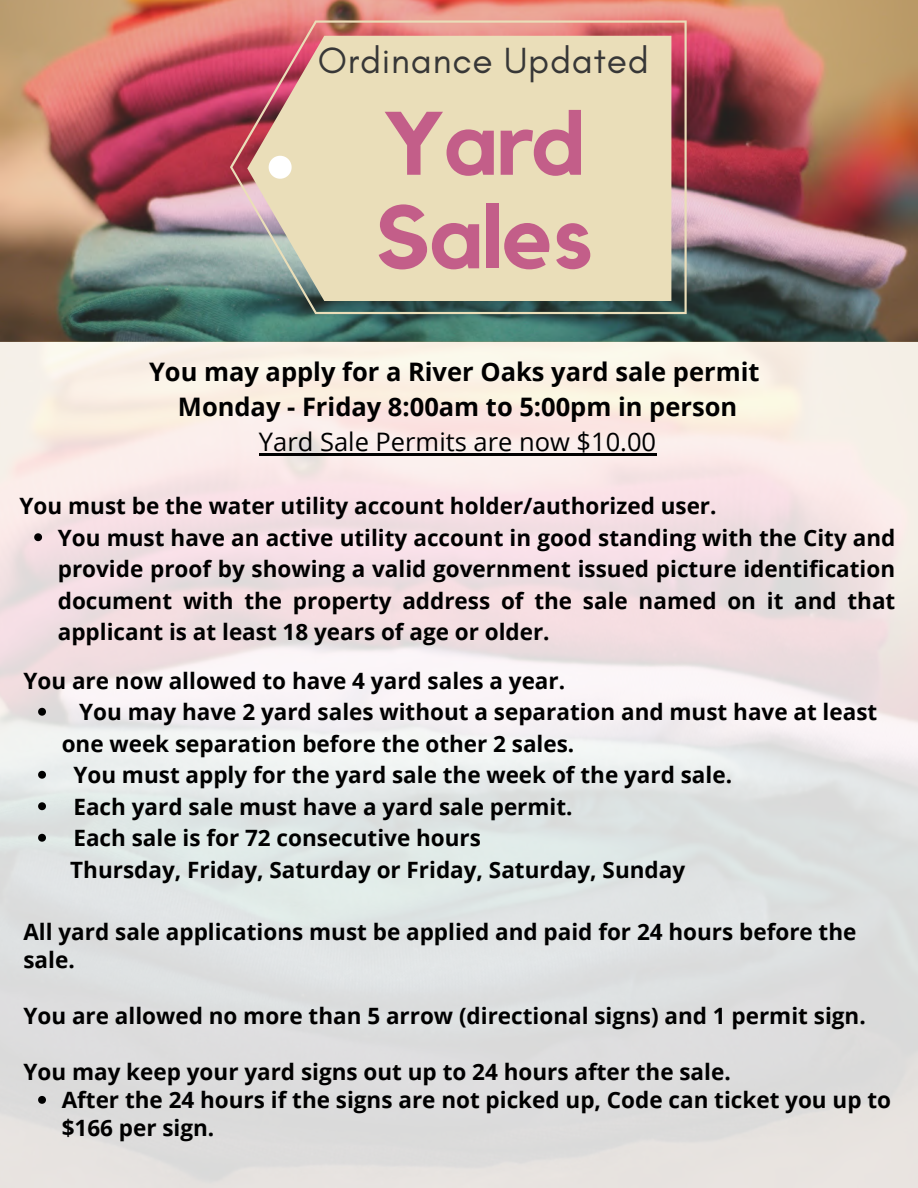
<style>
.page{position:relative;width:918px;height:1188px;background:#fff}
.page>*{position:absolute;margin:0;border:0;box-sizing:border-box;transform-origin:0 0}
.t1{font:700 88.8px/93.6px "Kollektif";letter-spacing:-.01em;color:#c35e89}
.t2{font:37.05px "Glacial Indifference";letter-spacing:.02em;color:#373737}
.t3{font:700 25.5px/34.8px "Open Sans";color:#000;text-align:center}
.t4{font:25.5px "Open Sans";color:#000}
.t5{font:700 22.5px/31.5px "Open Sans";color:#000}
</style>
<div class="page">
<img style="left:0;top:0;width:918px;height:1188px">
<svg style="left:230px;top:20px;width:457px;height:294px;background:#d8c4a8"></svg>
<svg style="left:269px;top:156px;width:23px;height:23px"></svg>
<svg style="left:38px;top:708px;width:8px;height:8px"></svg>
<svg style="left:38px;top:771px;width:8px;height:8px"></svg>
<svg style="left:38px;top:802px;width:8px;height:8px"></svg>
<svg style="left:38px;top:834px;width:8px;height:8px"></svg>
<svg style="left:38px;top:1096px;width:8px;height:8px"></svg>
<svg style="left:34px;top:533px;width:8px;height:8px"></svg>
<hr style="left:259px;top:453px;width:397px;height:3px;background:#000">
<h2 class="t2" style="left:318px;top:38px;width:333px">Ordinance Updated</h2>
<h1 class="t1" style="left:375px;top:101px;width:219px">Yard<br>Sales</h1>
<p class="t3" style="left:149px;top:354px;width:612px">You may apply for a River Oaks yard sale permit<br>Monday - Friday 8:00am to 5:00pm in person</p>
<p class="t4" style="left:259px;top:424px;width:399px">Yard Sale Permits are now $10.00</p>
<p class="t5" style="left:20px;top:490px;width:699px">You must be the water utility account holder/authorized user.</p>
<p class="t5" style="left:58px;top:521px;width:839px;text-align:justify">You must have an active utility account in good standing with the City and provide proof by showing a valid government issued picture identification document with the property address of the sale named on it and that applicant is at least 18 years of age or older.</p>
<p class="t5" style="left:23px;top:664px;width:543px">You are now allowed to have 4 yard sales a year.</p>
<p class="t5" style="left:79px;top:696px;width:800px">You may have 2 yard sales without a separation and must have at least</p>
<p class="t5" style="left:62px;top:727px;width:514px">one week separation before the other 2 sales.</p>
<p class="t5" style="left:73px;top:759px;width:660px">You must apply for the yard sale the week of the yard sale.</p>
<p class="t5" style="left:73px;top:790px;width:501px">Each yard sale must have a yard sale permit.</p>
<p class="t5" style="left:73px;top:822px;width:409px">Each sale is for 72 consecutive hours</p>
<p class="t5" style="left:70px;top:853px;width:616px">Thursday, Friday, Saturday or Friday, Saturday, Sunday</p>
<p class="t5" style="left:23px;top:917px;width:834px;line-height:28.2px">All yard sale applications must be applied and paid for 24 hours before the sale.</p>
<p class="t5" style="left:23px;top:999px;width:844px">You are allowed no more than 5 arrow (directional signs) and 1 permit sign.</p>
<p class="t5" style="left:23px;top:1056px;width:709px">You may keep your yard signs out up to 24 hours after the sale.</p>
<p class="t5" style="left:62px;top:1085px;width:831px;line-height:28.2px">After the 24 hours if the signs are not picked up, Code can ticket you up to $166 per sign.</p>
</div>
